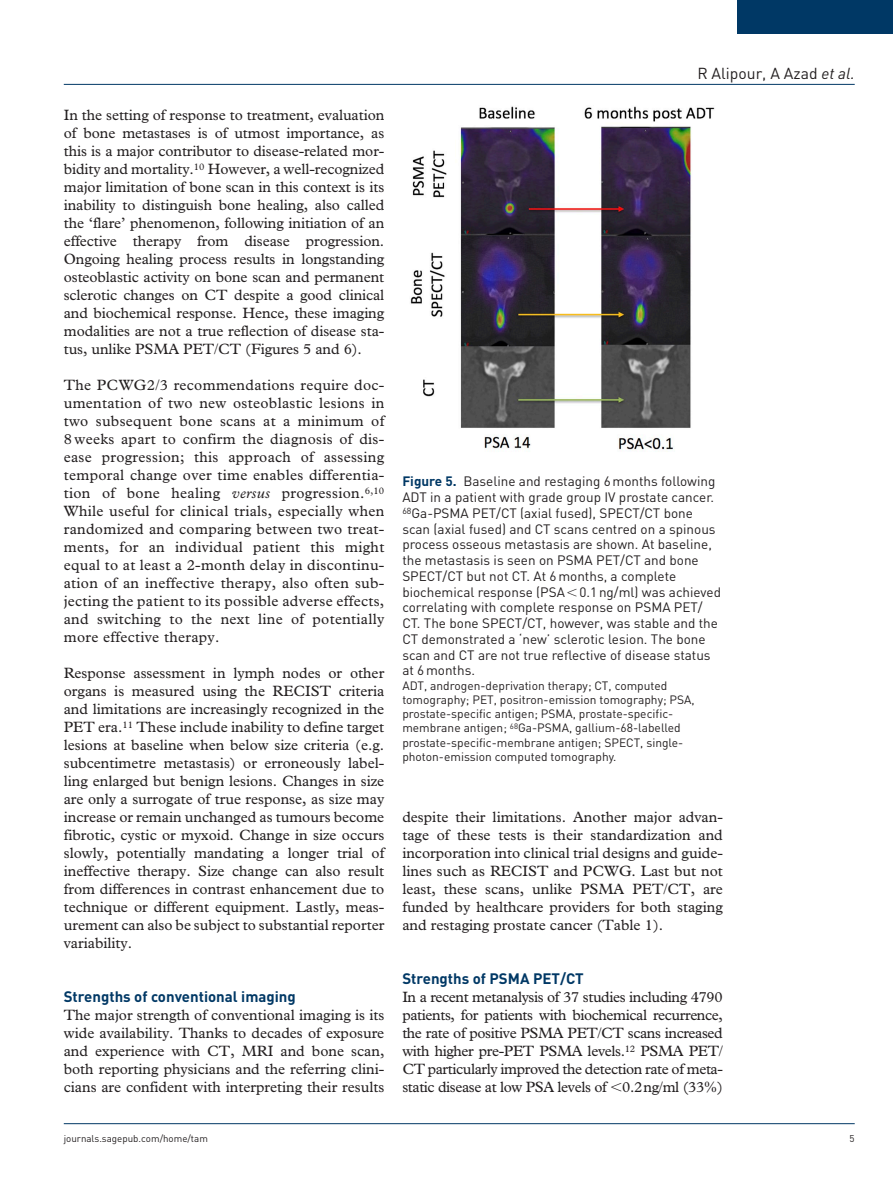
<style>
.page{position:relative;width:893px;height:1191px;background:#fff}
.page>*{position:absolute;margin:0;border:0;box-sizing:border-box;transform-origin:0 0}
.t1{font:15.75px "DIN";color:#231f20}
.t2{font:15px/18px "Plantin Std";color:#231f20;text-align:justify}
.t3{font:700 15px "DIN";color:#003865}
.t4{font:13.5px/15.8px "DIN";color:#231f20}
.t5{font:12px/14.2px "DIN";color:#231f20}
.t6{font:9.75px "DIN";color:#231f20}
.s1{font-style:italic}
.s2{font-weight:700;color:#003865}
</style>
<div class="page">
<hr style="left:64px;top:84px;width:791px;height:1px;background:#003865">
<hr style="left:64px;top:1123px;width:791px;height:1px;background:#003865">
<div style="left:738px;top:0;width:155px;height:34px;background:#003865"></div>
<img style="left:410px;top:106px;width:305px;height:346px">
<p class="t2" style="left:64px;top:106px;width:322px">In the setting of response to treatment, evaluation of bone metastases is of utmost importance, as this is a major contributor to disease-related mor&shy;bidity and mortality.<sup>10</sup> However, a well-recognized major limitation of bone scan in this context is its inability to distinguish bone healing, also called the ‘flare’ phenomenon, following initiation of an effective therapy from disease progression.<br>Ongoing healing process results in longstanding osteoblastic activity on bone scan and permanent sclerotic changes on CT despite a good clinical and biochemical response. Hence, these imaging modalities are not a true reflection of disease sta&shy;tus, unlike PSMA PET/CT (Figures 5 and 6).</p>
<p class="t2" style="left:64px;top:376px;width:322px">The PCWG2/3 recommendations require doc&shy;umentation of two new osteoblastic lesions in two subsequent bone scans at a minimum of 8 weeks apart to confirm the diagnosis of dis&shy;ease progression; this approach of assessing temporal change over time enables differentia&shy;tion of bone healing <span class="s1">versus</span> progression.<sup>6,10<br></sup>While useful for clinical trials, especially when randomized and comparing between two treat&shy;ments, for an individual patient this might equal to at least a 2-month delay in discontinu&shy;ation of an ineffective therapy, also often sub&shy;jecting the patient to its possible adverse effects, and switching to the next line of potentially more effective therapy.</p>
<p class="t2" style="left:64px;top:664px;width:322px">Response assessment in lymph nodes or other organs is measured using the RECIST criteria and limitations are increasingly recognized in the PET era.<sup>11</sup> These include inability to define target lesions at baseline when below size criteria (e.g. subcentimetre metastasis) or erroneously label&shy;ling enlarged but benign lesions. Changes in size are only a surrogate of true response, as size may increase or remain unchanged as tumours become fibrotic, cystic or myxoid. Change in size occurs slowly, potentially mandating a longer trial of ineffective therapy. Size change can also result from differences in contrast enhancement due to technique or different equipment. Lastly, meas&shy;urement can also be subject to substantial reporter variability.</p>
<p class="t3" style="left:64px;top:987px;width:234px">Strengths of conventional imaging</p>
<p class="t2" style="left:64px;top:1006px;width:322px">The major strength of conventional imaging is its wide availability. Thanks to decades of exposure and experience with CT, MRI and bone scan, both reporting physicians and the referring clini&shy;cians are confident with interpreting their results</p>
<p class="t1" style="left:697px;top:63px;width:159px">R Alipour, A Azad <span class="s1">et al.</span></p>
<p class="t4" style="left:402px;top:473px;width:320px"><span class="s2">Figure 5.</span> Baseline and restaging 6months following ADT in a patient with grade group IV prostate cancer.<br><sup>68</sup>Ga-PSMA PET/CT (axial fused), SPECT/CT bone scan (axial fused) and CT scans centred on a spinous process osseous metastasis are shown. At baseline, the metastasis is seen on PSMA PET/CT and bone SPECT/CT but not CT. At 6months, a complete biochemical response (PSA 0.1ng/ml) was achieved correlating with complete response on PSMA PET/ CT. The bone SPECT/CT, however, was stable and the CT demonstrated a ‘new’ sclerotic lesion. The bone scan and CT are not true reflective of disease status at 6months.</p>
<p class="t5" style="left:402px;top:678px;width:294px">ADT, androgen-deprivation therapy; CT, computed tomography; PET, positron-emission tomography; PSA, prostate-specific antigen; PSMA, prostate-specific&shy;membrane antigen; <sup>68</sup>Ga-PSMA, gallium-68-labelled prostate-specific-membrane antigen; SPECT, single&shy;photon-emission computed tomography.</p>
<p class="t2" style="left:402px;top:808px;width:322px">despite their limitations. Another major advan&shy;tage of these tests is their standardization and incorporation into clinical trial designs and guide&shy;lines such as RECIST and PCWG. Last but not least, these scans, unlike PSMA PET/CT, are funded by healthcare providers for both staging and restaging prostate cancer (Table 1).</p>
<p class="t3" style="left:402px;top:969px;width:183px">Strengths of PSMA PET/CT</p>
<p class="t2" style="left:402px;top:988px;width:322px">In a recent metanalysis of 37 studies including 4790 patients, for patients with biochemical recurrence, the rate of positive PSMA PET/CT scans increased with higher pre-PET PSMA levels.<sup>12</sup> PSMA PET/ CT particularly improved the detection rate of meta&shy;static disease at low PSA levels of 0.2ng/ml (33%)</p>
<p class="t6" style="left:64px;top:1132px;width:146px">journals.sagepub.com/home/tam</p>
<p class="t6" style="left:850px;top:1132px;width:7px">5</p>
</div>
